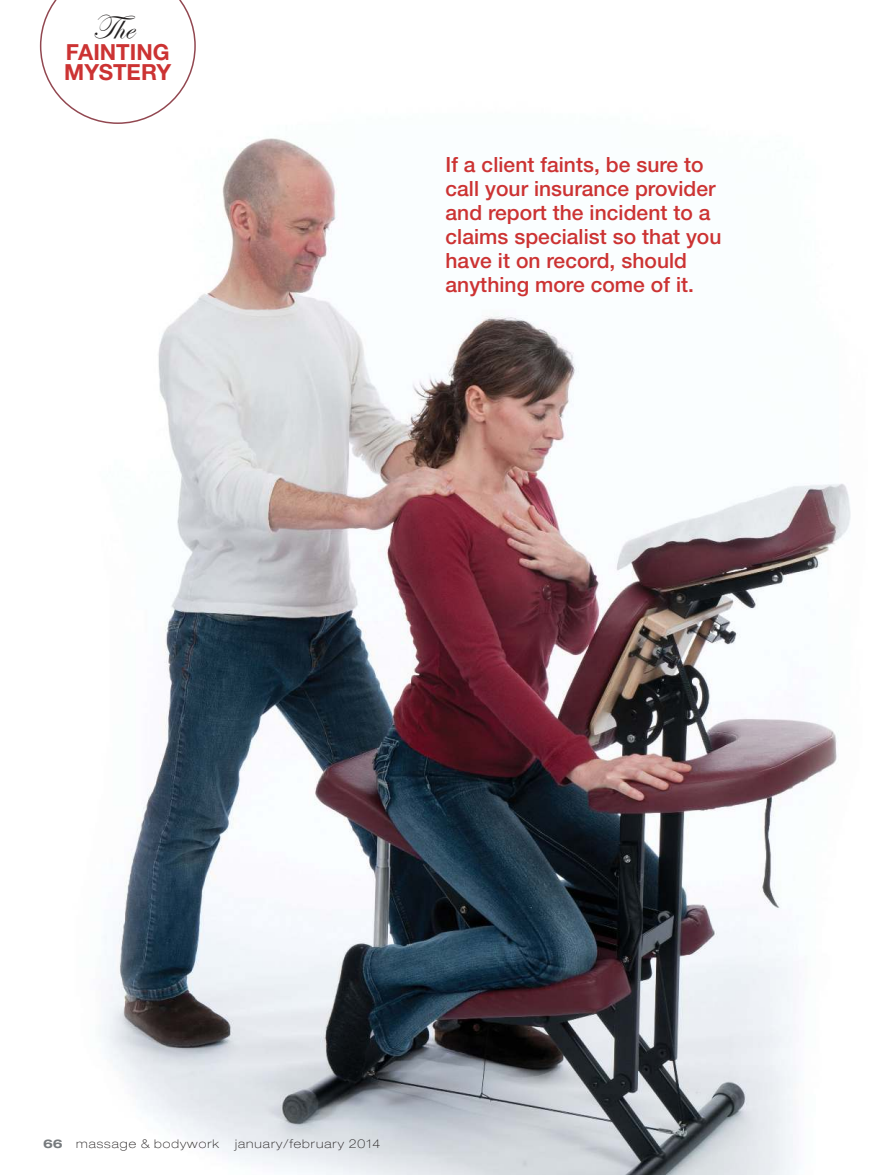
<style>
.page{position:relative;width:891px;height:1175px;background:#fff}
.page>*{position:absolute;margin:0;border:0;box-sizing:border-box;transform-origin:0 0}
.t1{font:34.8px "Edwardian Script ITC";color:#221f1f}
.t2{font:700 22.2px/20.7px "Helvetica Neue";color:#c33}
.t3{font:500 21px/24px "Helvetica Neue";letter-spacing:.005em;color:#c33}
.t4{font:100 expanded 12px "Helvetica Neue";letter-spacing:.085em;color:#221f1f}
.s1{font-weight:700;color:#777b7e}
</style>
<div class="page">
<img style="left:39px;top:43px;width:812px;height:1131px">
<svg style="left:40px;top:0;width:156px;height:124px"></svg>
<h1 class="t1" style="left:92px;top:15px;width:45px">Th e</h1>
<p class="t2" style="left:64px;top:41px;width:109px">FAINTING<br>MYSTERY</p>
<p class="t3" style="left:446px;top:154px;width:278px">If a client faints, be sure to call your insurance provider and report the incident to a claims specialist so that you have it on record, should anything more come of it.</p>
<p class="t4" style="left:43px;top:1139px;width:178px"><span class="s1">66</span> massage &amp; bodywork</p>
<p class="t4" style="left:235px;top:1139px;width:147px">january/february 2014</p>
</div>
